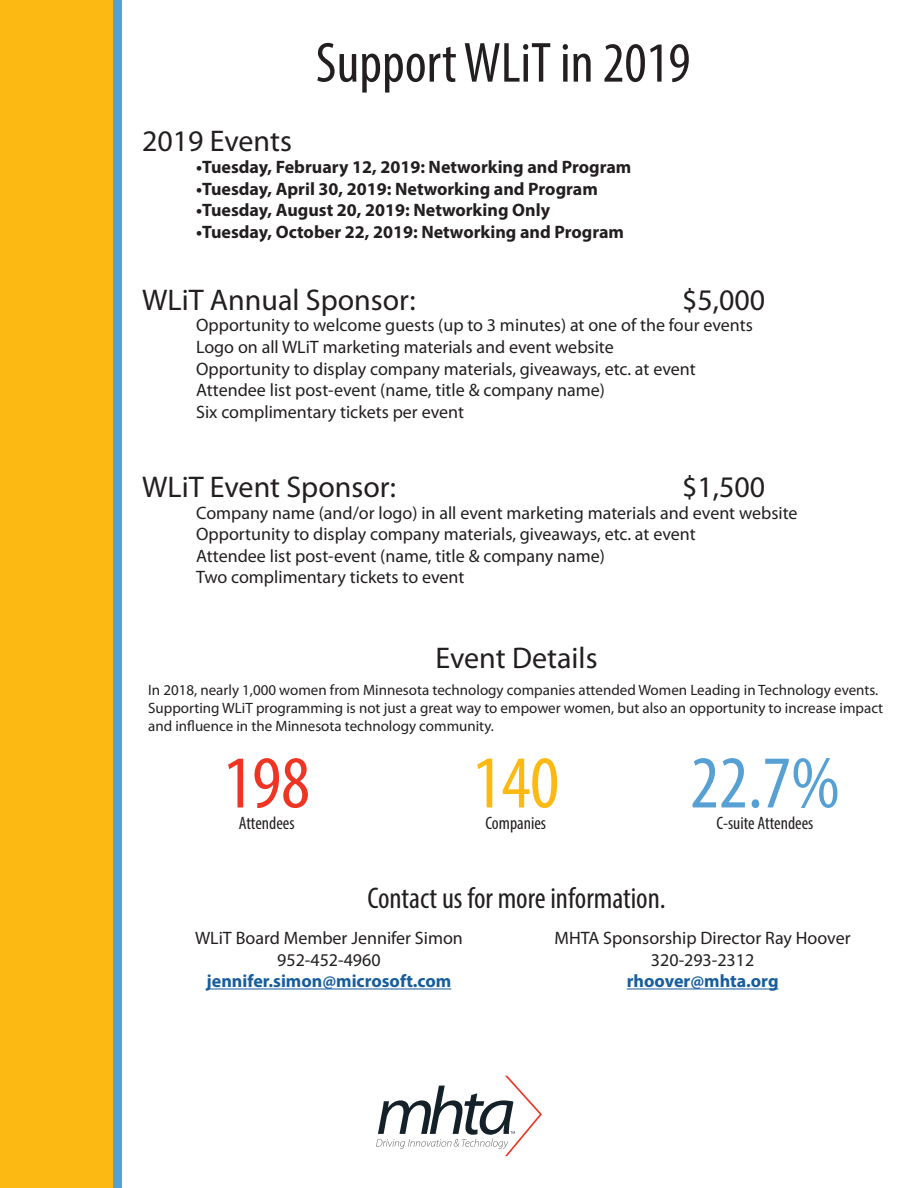
<style>
.page{position:relative;width:918px;height:1188px;background:#fff}
.page>*{position:absolute;margin:0;border:0;box-sizing:border-box;transform-origin:0 0}
.t1{font:condensed 75px "Myriad Pro";color:#56a0d3}
.t2{font:condensed 75px "Myriad Pro";color:#ee3524}
.t3{font:condensed 75px "Myriad Pro";color:#fdb913}
.t4{font:condensed 57px "Myriad Pro";color:#231f20}
.t5{font:30px "Myriad Pro";color:#231f20}
.t6{font:condensed 30px "Myriad Pro";color:#231f20}
.t7{font:18px "Myriad Pro";color:#231f20}
.t8{font:700 18px "Myriad Pro";color:#231f20}
.t9{font:700 18px "Myriad Pro";color:#175d9e}
.t10{font:condensed 18px "Myriad Pro";color:#231f20}
.t11{font:15px/18px "Myriad Pro";color:#231f20}
</style>
<div class="page">
<div style="left:0;top:0;width:122px;height:1188px;background:#fdb913"></div>
<div style="left:113px;top:0;width:9px;height:1188px;background:#56a0d3"></div>
<svg style="left:376px;top:1076px;width:166px;height:80px"></svg>
<hr style="left:207px;top:989px;width:244px;height:1px;background:#175d9e">
<hr style="left:627px;top:989px;width:152px;height:1px;background:#175d9e">
<p class="t4" style="left:316px;top:28px;width:376px">Support WLiT in 2019</p>
<p class="t5" style="left:142px;top:123px;width:151px">2019 Events</p>
<p class="t8" style="left:196px;top:155px;width:437px">•Tuesday, February 12, 2019: Networking and Program</p>
<p class="t8" style="left:196px;top:177px;width:403px">•Tuesday, April 30, 2019: Networking and Program</p>
<p class="t8" style="left:196px;top:198px;width:355px">•Tuesday, August 20, 2019: Networking Only</p>
<p class="t8" style="left:196px;top:220px;width:429px">•Tuesday, October 22, 2019: Networking and Program</p>
<p class="t5" style="left:142px;top:281px;width:275px">WLiT Annual Sponsor:</p>
<p class="t5" style="left:682px;top:281px;width:85px">$5,000</p>
<p class="t7" style="left:196px;top:314px;width:558px">Opportunity to welcome guests (up to 3 minutes) at one of the four events</p>
<p class="t7" style="left:196px;top:336px;width:419px">Logo on all WLiT marketing materials and event website</p>
<p class="t7" style="left:196px;top:357px;width:501px">Opportunity to display company materials, giveaways, etc. at event</p>
<p class="t7" style="left:196px;top:379px;width:410px">Attendee list post-event (name, title &amp; company name)</p>
<p class="t7" style="left:196px;top:401px;width:269px">Six complimentary tickets per event</p>
<p class="t5" style="left:142px;top:468px;width:255px">WLiT Event Sponsor:</p>
<p class="t5" style="left:682px;top:468px;width:85px">$1,500</p>
<p class="t7" style="left:196px;top:501px;width:603px">Company name (and/or logo) in all event marketing materials and event website</p>
<p class="t7" style="left:196px;top:523px;width:501px">Opportunity to display company materials, giveaways, etc. at event</p>
<p class="t7" style="left:196px;top:545px;width:410px">Attendee list post-event (name, title &amp; company name)</p>
<p class="t7" style="left:196px;top:566px;width:270px">Two complimentary tickets to event</p>
<p class="t5" style="left:436px;top:639px;width:164px">Event Details</p>
<p class="t11" style="left:148px;top:681px;width:737px">In 2018, nearly 1,000 women from Minnesota technology companies attended Women Leading in Technology events.<br>Supporting WLiT programming is not just a great way to empower women, but also an opportunity to increase impact and influence in the Minnesota technology community.</p>
<p class="t2" style="left:223px;top:737px;width:88px">198</p>
<p class="t10" style="left:239px;top:812px;width:57px">Attendees</p>
<p class="t3" style="left:473px;top:737px;width:88px">140</p>
<p class="t10" style="left:486px;top:812px;width:62px">Companies</p>
<p class="t1" style="left:690px;top:737px;width:151px">22.7%</p>
<p class="t10" style="left:716px;top:812px;width:99px">C-suite Attendees</p>
<p class="t6" style="left:367px;top:880px;width:300px">Contact us for more information.</p>
<p class="t7" style="left:195px;top:927px;width:269px">WLiT Board Member Jennifer Simon</p>
<p class="t7" style="left:277px;top:948px;width:105px">952-452-4960</p>
<p class="t9" style="left:207px;top:969px;width:246px">jennifer.simon@microsoft.com</p>
<p class="t7" style="left:555px;top:927px;width:298px">MHTA Sponsorship Director Ray Hoover</p>
<p class="t7" style="left:651px;top:948px;width:105px">320-293-2312</p>
<p class="t9" style="left:627px;top:969px;width:153px">rhoover@mhta.org</p>
</div>
